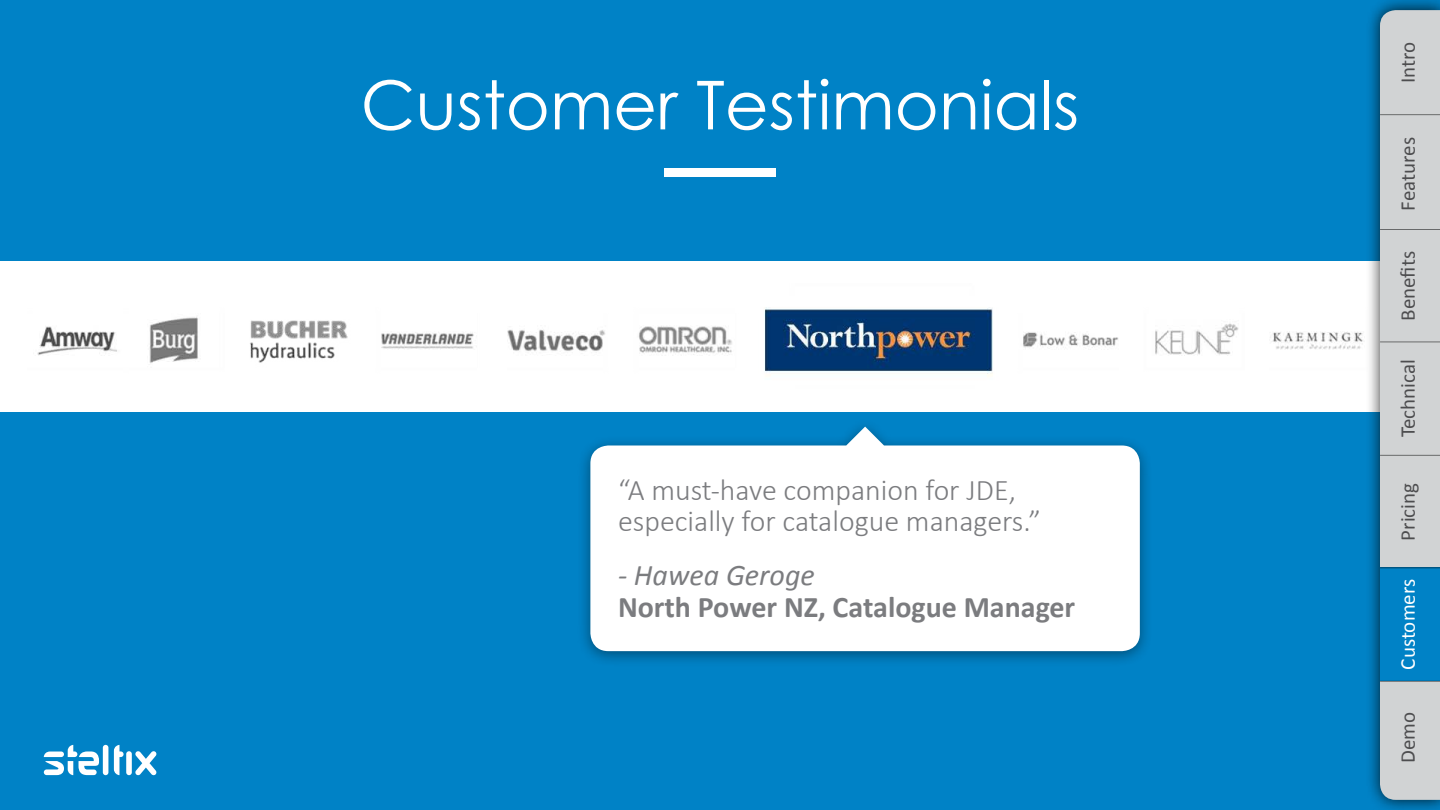
<style>
.page{position:relative;width:1440px;height:810px;background:#0082c6}
.page>*{position:absolute;margin:0;border:0;box-sizing:border-box;transform-origin:0 0}
.t1{font:67.5px "Century Gothic";color:#fff}
.t2{font:300 30px/31.5px "Calibri";color:#7b7c7f}
.t3{font:700 30px "Calibri";color:#7b7c7f}
.t4{font:italic 30px "Calibri";color:#7b7c7f}
.t5{font:21px "Calibri";color:#4d4d4f}
.t6{font:21px "Calibri";color:#fff}
</style>
<div class="page">
<div style="left:0;top:261px;width:1440px;height:151px;background:#fff"></div>
<div style="left:664px;top:168px;width:112px;height:9px;background:#fff"></div>
<div style="left:577px;top:418px;width:577px;height:249px;background:#000;opacity:.4"></div>
<svg style="left:590px;top:427px;width:550px;height:224px;fill:#fff"></svg>
<img style="left:37px;top:307px;width:1326px;height:70px">
<div style="left:1365px;top:0;width:75px;height:810px;background:#000;opacity:.8"></div>
<div style="left:1380px;top:10px;width:60px;height:790px;background:#d1d3d4"></div>
<div style="left:1380px;top:568px;width:60px;height:113px;background:#0082c6"></div>
<hr style="left:1380px;top:229px;width:60px;height:1px;background:#000">
<hr style="left:1380px;top:114px;width:60px;height:1px;background:#000">
<hr style="left:1380px;top:342px;width:60px;height:1px;background:#000">
<hr style="left:1380px;top:455px;width:60px;height:1px;background:#000">
<hr style="left:1380px;top:567px;width:60px;height:1px;background:#000">
<hr style="left:1380px;top:681px;width:60px;height:1px;background:#000">
<svg style="left:44px;top:745px;width:113px;height:30px"></svg>
<h1 class="t1" style="left:361px;top:58px;width:720px">Customer Testimonials</h1>
<p class="t2" style="left:618px;top:474px;width:424px">“A must-have companion for JDE, especially for catalogue managers.”</p>
<p class="t4" style="left:618px;top:554px;width:198px">- Hawea Geroge</p>
<p class="t3" style="left:618px;top:585px;width:459px">North Power NZ, Catalogue Manager</p>
<p class="t5" style="left:1395px;top:83px;width:43px;rotate:-90deg">Intro</p>
<p class="t5" style="left:1395px;top:211px;width:75px;rotate:-90deg">Features</p>
<p class="t5" style="left:1395px;top:321px;width:71px;rotate:-90deg">Benefits</p>
<p class="t5" style="left:1395px;top:437px;width:80px;rotate:-90deg">Technical</p>
<p class="t5" style="left:1395px;top:541px;width:59px;rotate:-90deg">Pricing</p>
<p class="t6" style="left:1395px;top:670px;width:92px;rotate:-90deg">Customers</p>
<p class="t5" style="left:1395px;top:763px;width:53px;rotate:-90deg">Demo</p>
</div>
